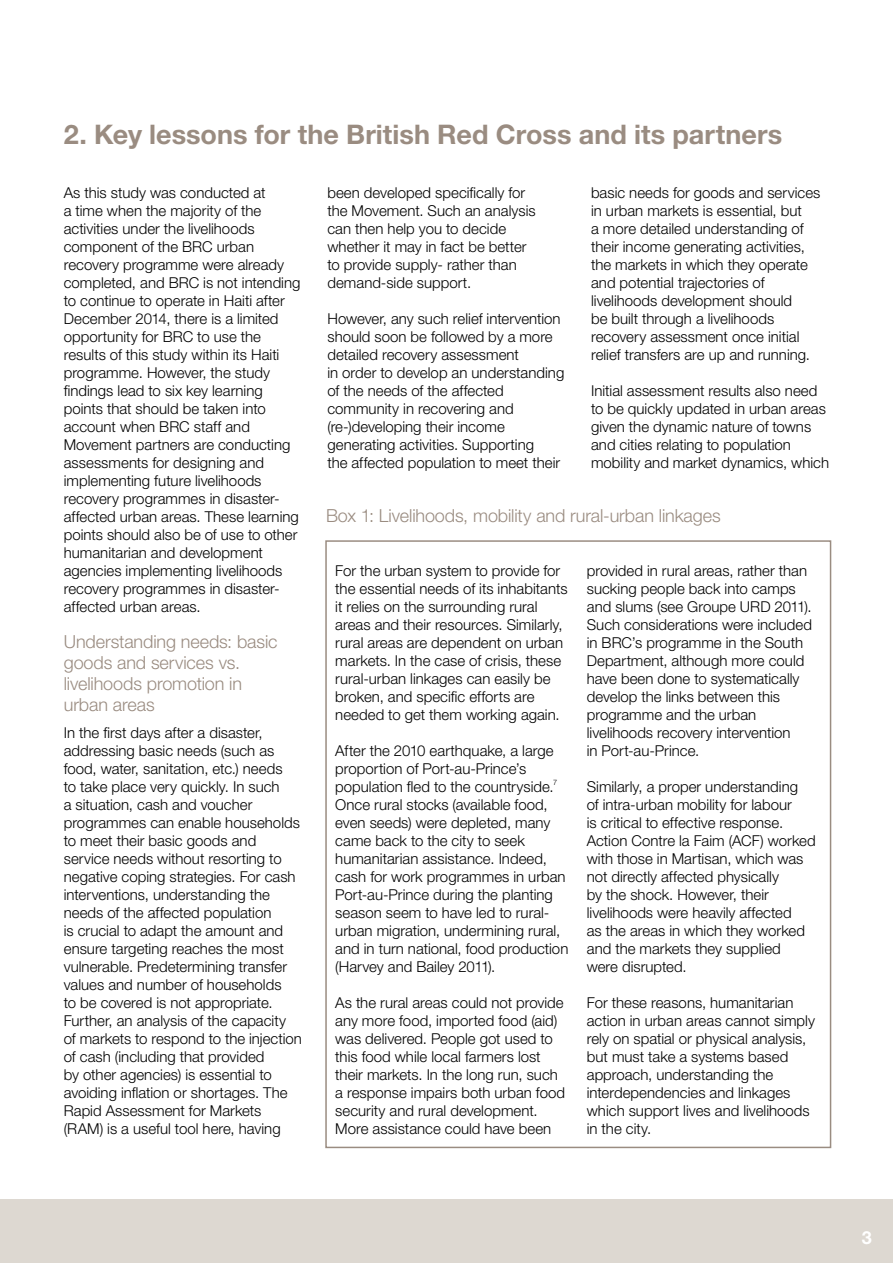
<style>
.page{position:relative;width:893px;height:1263px;background:#fff}
.page>*{position:absolute;margin:0;border:0;box-sizing:border-box;transform-origin:0 0}
.t1{font:700 27px "Helvetica Neue LT Pro";letter-spacing:.005em;color:#9a8c81}
.t2{font:300 18px/21px "Helvetica Neue LT Pro";letter-spacing:-.005em;color:#9a8c81}
.t3{font:700 18px "Helvetica Neue LT Pro";color:#fff}
.t4{font:300 15px/18px "Helvetica Neue LT Pro";color:#000}
.t5{font:300 7.5px "Helvetica Neue LT Pro";color:#000}
</style>
<div class="page">
<div style="left:325px;top:540px;width:506px;height:608px;border:2px solid #9a8c81"></div>
<div style="left:1px;top:1199px;width:892px;height:64px;background:#ddd8d1"></div>
<hr style="left:0;top:1199px;width:1px;height:64px;background:#ddd8d1">
<h1 class="t1" style="left:64px;top:117px;width:720px">2. Key lessons for the British Red Cross and its partners</h1>
<p class="t4" style="left:64px;top:183px;width:238px">As this study was conducted at<br>a time when the majority of the activities under the livelihoods component of the BRC urban recovery programme were already completed, and BRC is not intending to continue to operate in Haiti after<br>December 2014, there is a limited opportunity for BRC to use the results of this study within its Haiti programme. However, the study findings lead to six key learning points that should be taken into account when BRC staff and<br>Movement partners are conducting assessments for designing and implementing future livelihoods recovery programmes in disaster&shy;affected urban areas. These learning points should also be of use to other humanitarian and development agencies implementing livelihoods recovery programmes in disaster&shy;affected urban areas.</p>
<p class="t2" style="left:64px;top:631px;width:215px">Understanding needs: basic goods and services vs. livelihoods promotion in urban areas</p>
<p class="t4" style="left:64px;top:723px;width:240px">In the first days after a disaster, addressing basic needs (such as food, water, sanitation, etc.) needs<br>to take place very quickly. In such<br>a situation, cash and voucher programmes can enable households to meet their basic goods and service needs without resorting to negative coping strategies. For cash interventions, understanding the needs of the affected population<br>is crucial to adapt the amount and ensure targeting reaches the most vulnerable. Predetermining transfer values and number of households<br>to be covered is not appropriate.<br>Further, an analysis of the capacity<br>of markets to respond to the injection of cash (including that provided<br>by other agencies) is essential to avoiding inflation or shortages. The Rapid Assessment for Markets (RAM) is a useful tool here, having</p>
<p class="t4" style="left:327px;top:183px;width:210px">been developed specifically for the Movement. Such an analysis can then help you to decide whether it may in fact be better to provide supply- rather than demand-side support.</p>
<p class="t4" style="left:327px;top:309px;width:238px">However, any such relief intervention should soon be followed by a more detailed recovery assessment<br>in order to develop an understanding of the needs of the affected community in recovering and (re-)developing their income generating activities. Supporting<br>the affected population to meet their</p>
<p class="t4" style="left:591px;top:183px;width:231px">basic needs for goods and services in urban markets is essential, but<br>a more detailed understanding of their income generating activities, the markets in which they operate and potential trajectories of livelihoods development should<br>be built through a livelihoods recovery assessment once initial relief transfers are up and running.</p>
<p class="t4" style="left:591px;top:381px;width:240px">Initial assessment results also need to be quickly updated in urban areas given the dynamic nature of towns and cities relating to population mobility and market dynamics, which</p>
<p class="t2" style="left:326px;top:505px;width:396px">Box 1: Livelihoods, mobility and rural-urban linkages</p>
<p class="t4" style="left:335px;top:561px;width:234px">For the urban system to provide for the essential needs of its inhabitants it relies on the surrounding rural areas and their resources. Similarly, rural areas are dependent on urban markets. In the case of crisis, these rural-urban linkages can easily be broken, and specific efforts are needed to get them working again.</p>
<p class="t4" style="left:335px;top:741px;width:220px">After the 2010 earthquake, a large proportion of Port-au-Prince’s population fled to the countryside.</p>
<p class="t4" style="left:587px;top:561px;width:227px">provided in rural areas, rather than sucking people back into camps and slums (see Groupe URD 2011).<br>Such considerations were included in BRC’s programme in the South<br>Department, although more could have been done to systematically develop the links between this programme and the urban livelihoods recovery intervention<br>in Port-au-Prince.</p>
<p class="t4" style="left:587px;top:777px;width:230px">Similarly, a proper understanding<br>of intra-urban mobility for labour<br>is critical to effective response.<br>Action Contre la Faim (ACF) worked with those in Martisan, which was not directly affected physically<br>by the shock. However, their livelihoods were heavily affected<br>as the areas in which they worked and the markets they supplied were disrupted.</p>
<p class="t4" style="left:587px;top:993px;width:230px">For these reasons, humanitarian action in urban areas cannot simply rely on spatial or physical analysis, but must take a systems based approach, understanding the interdependencies and linkages which support lives and livelihoods in the city.</p>
<p class="t5" style="left:553px;top:777px;width:6px">7</p>
<p class="t4" style="left:335px;top:795px;width:235px">Once rural stocks (available food, even seeds) were depleted, many came back to the city to seek humanitarian assistance. Indeed, cash for work programmes in urban Port-au-Prince during the planting season seem to have led to rural&shy;urban migration, undermining rural, and in turn national, food production (Harvey and Bailey 2011).</p>
<p class="t4" style="left:335px;top:993px;width:231px">As the rural areas could not provide any more food, imported food (aid) was delivered. People got used to this food while local farmers lost their markets. In the long run, such a response impairs both urban food security and rural development.<br>More assistance could have been</p>
<p class="t3" style="left:862px;top:1226px;width:12px">3</p>
</div>
